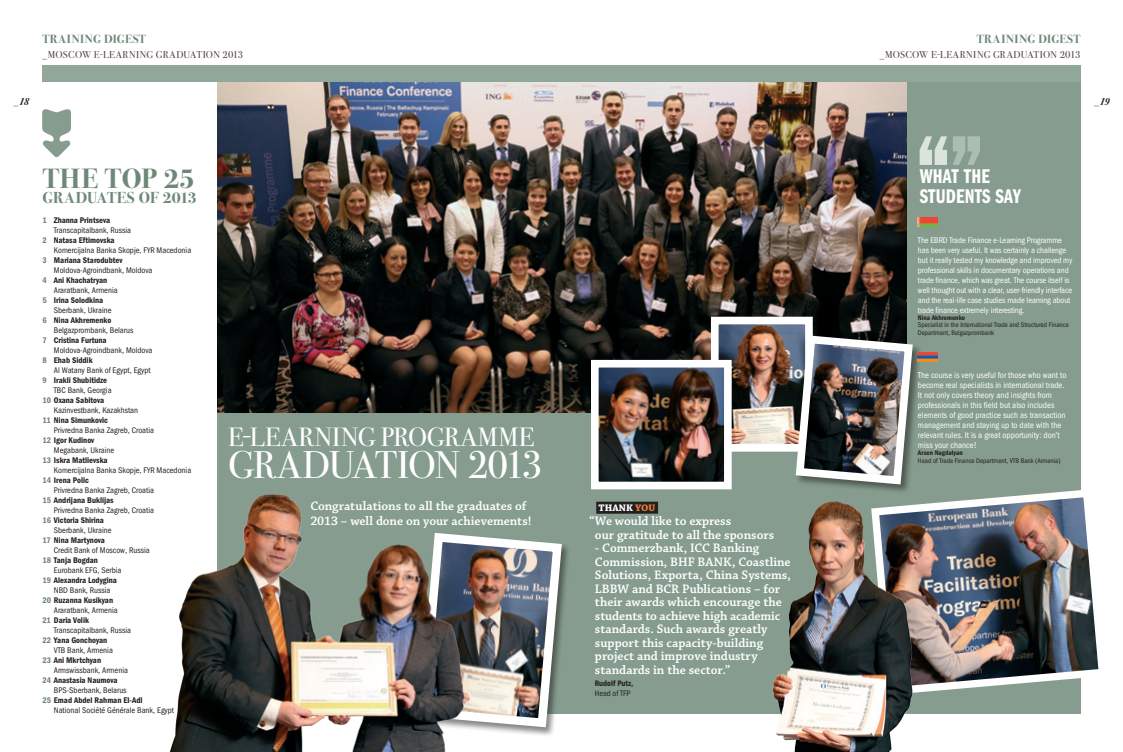
<style>
.page{position:relative;width:1123px;height:752px;background:#fff}
.page>*{position:absolute;margin:0;border:0;box-sizing:border-box;transform-origin:0 0}
.t1{font:38.7px "Bodoni Sev ITC";letter-spacing:-.03em;color:#fff}
.t2{font:700 28px "Bodoni Sev ITC";letter-spacing:.015em;color:#6e8878}
.t3{font:26.5px "Bodoni Sev ITC";letter-spacing:.01em;color:#fff}
.t4{font:20px/20px "Franklin Gothic Demi Cmp ITC";letter-spacing:.01em;color:#fff}
.t5{font:700 16px "Bodoni Sev ITC";letter-spacing:-.005em;color:#6e8878}
.t6{font:600 13px/13.5px "Chaparral Pro";color:#fff}
.t7{font:700 12px "Bodoni Sev ITC";letter-spacing:.04em;color:#6e8878}
.t8{font:10px "Bodoni Sev ITC";letter-spacing:.025em;color:#554247}
.t9{font:700 10px "Chaparral Pro";color:#fff}
.t10{font:italic 700 10px "Bodoni Sev ITC";color:#231f20}
.t11{font:8.5px/10px "Franklin Gothic Book Cond ITC";color:#fff}
.t12{font:8.2px "Franklin Gothic Book Cond ITC";color:#231f20}
.t13{font:8.2px "Franklin Gothic Demi Cond ITC";color:#231f20}
.t14{font:8.2px/10px "Franklin Gothic Book Cond ITC";letter-spacing:-.01em;color:#fff}
.t15{font:8px "Franklin Gothic Demi Cond ITC";color:#231f20}
.t16{font:8px "Franklin Gothic Book Cond ITC";color:#231f20}
.t17{font:6.8px/7.2px "Franklin Gothic Book Cond ITC";color:#231f20}
.t18{font:6.8px "Franklin Gothic Demi Cond ITC";color:#231f20}
.s1{font-family:"Franklin Gothic Book Cmp ITC";font-weight:400;font-style:normal;color:#8c8069}
.s2{color:#6e8878}
.s3{color:#f17d36}
.s4{color:#231f20}
</style>
<div class="page">
<div style="left:217px;top:81px;width:863px;height:632px;background:#859c8e"></div>
<img style="left:217px;top:82px;width:689px;height:330px">
<div style="left:42px;top:66px;width:1038px;height:16px;background:#91a799"></div>
<img style="left:720px;top:325px;width:83px;height:117px">
<div style="left:711px;top:316px;width:101px;height:135px;border:8px solid #fff"></div>
<div style="left:794px;top:334px;width:128px;height:159px;background:#231f20;opacity:.55"></div>
<img style="left:791px;top:331px;width:126px;height:140px">
<img style="left:600px;top:369px;width:122px;height:111px">
<div style="left:591px;top:360px;width:140px;height:129px;border:8px solid #fff"></div>
<img style="left:932px;top:485px;width:167px;height:213px">
<img style="left:918px;top:217px;width:19px;height:10px">
<img style="left:918px;top:352px;width:19px;height:10px">
<svg style="left:919px;top:136px;width:61px;height:29px"></svg>
<div style="left:596px;top:501px;width:62px;height:12px;background:#231f20"></div>
<div style="left:417px;top:531px;width:154px;height:205px;background:#231f20;opacity:.55"></div>
<img style="left:527px;top:531px;width:39px;height:200px">
<img style="left:170px;top:494px;width:357px;height:257px">
<img style="left:749px;top:471px;width:183px;height:280px">
<svg style="left:42px;top:109px;width:29px;height:48px"></svg>
<h3 class="t7" style="left:42px;top:31px;width:105px">TRAINING DIGEST</h3>
<p class="t8" style="left:42px;top:48px;width:202px">_MOSCOW E-LEARNING GRADUATION 2013</p>
<h3 class="t7" style="left:976px;top:31px;width:105px">TRAINING DIGEST</h3>
<p class="t8" style="left:879px;top:48px;width:202px">_MOSCOW E-LEARNING GRADUATION 2013</p>
<p class="t10" style="left:14px;top:95px;width:17px"><span class="s1">_</span>18</p>
<p class="t10" style="left:1094px;top:95px;width:17px"><span class="s1">_</span>19</p>
<h2 class="t2" style="left:43px;top:162px;width:154px">THE TOP 25</h2>
<h3 class="t5" style="left:43px;top:188px;width:156px">GRADUATES OF 2013</h3>
<p class="t13" style="left:43px;top:215px;width:69px"><span class="s2">1</span> Zhanna Printseva</p>
<p class="t12" style="left:54px;top:225px;width:79px">Transcapitalbank, Russia</p>
<p class="t13" style="left:43px;top:235px;width:74px"><span class="s2">2</span> Natasa Eftimovska</p>
<p class="t12" style="left:54px;top:245px;width:139px">Komercijalna Banka Skopje, FYR Macedonia</p>
<p class="t13" style="left:43px;top:255px;width:81px"><span class="s2">3</span> Mariana Starodubtev</p>
<p class="t12" style="left:54px;top:265px;width:100px">Moldova-Agroindbank, Moldova</p>
<p class="t13" style="left:43px;top:275px;width:66px"><span class="s2">4</span> Ani Khachatryan</p>
<p class="t12" style="left:54px;top:285px;width:65px">Araratbank, Armenia</p>
<p class="t13" style="left:43px;top:295px;width:62px"><span class="s2">5</span> Irina Solodkina</p>
<p class="t12" style="left:54px;top:305px;width:59px">Sberbank, Ukraine</p>
<p class="t13" style="left:43px;top:315px;width:70px"><span class="s2">6</span> Nina Akhremenko</p>
<p class="t12" style="left:54px;top:325px;width:81px">Belgazprombank, Belarus</p>
<p class="t13" style="left:43px;top:335px;width:66px"><span class="s2">7</span> Cristina Furtuna</p>
<p class="t12" style="left:54px;top:345px;width:100px">Moldova-Agroindbank, Moldova</p>
<p class="t13" style="left:43px;top:355px;width:52px"><span class="s2">8</span> Ehab Siddik</p>
<p class="t12" style="left:54px;top:365px;width:98px">Al Watany Bank of Egypt, Egypt</p>
<p class="t13" style="left:43px;top:375px;width:66px"><span class="s2">9</span> Irakli Shubitidze</p>
<p class="t12" style="left:54px;top:385px;width:59px">TBC Bank, Georgia</p>
<p class="t13" style="left:43px;top:395px;width:63px"><span class="s2">10</span> Oxana Sabitova</p>
<p class="t12" style="left:54px;top:405px;width:86px">Kazinvestbank, Kazakhstan</p>
<p class="t13" style="left:43px;top:415px;width:67px"><span class="s2">11</span> Nina Simunkovic</p>
<p class="t12" style="left:54px;top:425px;width:102px">Privredna Banka Zagreb, Croatia</p>
<p class="t13" style="left:43px;top:435px;width:53px"><span class="s2">12</span> Igor Kudinov</p>
<p class="t12" style="left:54px;top:445px;width:62px">Megabank, Ukraine</p>
<p class="t13" style="left:43px;top:455px;width:67px"><span class="s2">13</span> Iskra Matlievska</p>
<p class="t12" style="left:54px;top:465px;width:139px">Komercijalna Banka Skopje, FYR Macedonia</p>
<p class="t13" style="left:43px;top:475px;width:48px"><span class="s2">14</span> Irena Polic</p>
<p class="t12" style="left:54px;top:485px;width:102px">Privredna Banka Zagreb, Croatia</p>
<p class="t13" style="left:43px;top:495px;width:73px"><span class="s2">15</span> Andrijana Buklijas</p>
<p class="t12" style="left:54px;top:505px;width:102px">Privredna Banka Zagreb, Croatia</p>
<p class="t13" style="left:43px;top:515px;width:63px"><span class="s2">16</span> Victoria Shirina</p>
<p class="t12" style="left:54px;top:525px;width:59px">Sberbank, Ukraine</p>
<p class="t13" style="left:43px;top:535px;width:64px"><span class="s2">17</span> Nina Martynova</p>
<p class="t12" style="left:54px;top:545px;width:97px">Credit Bank of Moscow, Russia</p>
<p class="t13" style="left:43px;top:555px;width:57px"><span class="s2">18</span> Tanja Bogdan</p>
<p class="t12" style="left:54px;top:565px;width:69px">Eurobank EFG, Serbia</p>
<p class="t13" style="left:43px;top:575px;width:76px"><span class="s2">19</span> Alexandra Lodygina</p>
<p class="t12" style="left:54px;top:585px;width:58px">NBD Bank, Russia</p>
<p class="t13" style="left:43px;top:595px;width:72px"><span class="s2">20</span> Ruzanna Kusikyan</p>
<p class="t12" style="left:54px;top:605px;width:65px">Araratbank, Armenia</p>
<p class="t13" style="left:43px;top:615px;width:48px"><span class="s2">21</span> Daria Volik</p>
<p class="t12" style="left:54px;top:625px;width:79px">Transcapitalbank, Russia</p>
<p class="t13" style="left:43px;top:635px;width:66px"><span class="s2">22</span> Yana Gonchoyan</p>
<p class="t12" style="left:54px;top:645px;width:61px">VTB Bank, Armenia</p>
<p class="t13" style="left:43px;top:655px;width:60px"><span class="s2">23</span> Ani Mkrtchyan</p>
<p class="t12" style="left:54px;top:665px;width:76px">Armswissbank, Armenia</p>
<p class="t13" style="left:43px;top:675px;width:76px"><span class="s2">24</span> Anastasia Naumova</p>
<p class="t12" style="left:54px;top:685px;width:74px">BPS-Sberbank, Belarus</p>
<p class="t13" style="left:43px;top:695px;width:102px"><span class="s2">25</span> Emad Abdel Rahman El-Adl</p>
<p class="t12" style="left:54px;top:705px;width:122px">National Société Générale Bank, Egypt</p>
<h3 class="t3" style="left:228px;top:420px;width:307px">E-LEARNING PROGRAMM E</h3>
<h1 class="t1" style="left:228px;top:441px;width:316px">GRADUATION 2013</h1>
<h3 class="t6" style="left:310px;top:499px;width:223px;line-height:14.2px">Congratulations to all the graduates of<br>2013 – well done on your achievements!</h3>
<p class="t9" style="left:598px;top:502px;width:61px">THANK <span class="s3">YOU</span><span class="s4">.</span></p>
<h3 class="t6" style="left:595px;top:514px;width:181px;text-indent:-6px">“We would like to express<br>our gratitude to all the sponsors</h3>
<p class="t6" style="left:595px;top:541px;width:197px">- Commerzbank, ICC Banking<br>Commission, BHF BANK, Coastline<br>Solutions, Exporta, China Systems,<br>LBBW and BCR Publications – for their awards which encourage the students to achieve high academic standards. Such awards greatly support this capacity-building project and improve industry standards in the sector.”</p>
<p class="t15" style="left:595px;top:678px;width:40px">Rudolf Putz,</p>
<p class="t16" style="left:595px;top:688px;width:37px">Head of TFP</p>
<h3 class="t4" style="left:919px;top:166px;width:103px">WHAT THE<br>STUDENTS SAY</h3>
<p class="t14" style="left:918px;top:235px;width:156px">The EBRD Trade Finance e-Learning Programme has been very useful. It was certainly a challenge but it really tested my knowledge and improved my professional skills in documentary operations and trade finance, which was great. The course itself is well thought out with a clear, user-friendly interface and the real-life case studies made learning about trade finance extremely interesting.</p>
<p class="t18" style="left:918px;top:313px;width:49px">Nina Akhremenko</p>
<p class="t17" style="left:918px;top:321px;width:152px">Specialist in the International Trade and Structured Finance<br>Department, Belgazprombank</p>
<p class="t11" style="left:918px;top:370px;width:150px">The course is very useful for those who want to become real specialists in international trade.<br>It not only covers theory and insights from professionals in this field but also includes elements of good practice such as transaction management and staying up to date with the relevant rules. It is a great opportunity: don’t miss your chance!</p>
<p class="t18" style="left:918px;top:448px;width:46px">Arsen Nagdalyan</p>
<p class="t17" style="left:918px;top:456px;width:144px">Head of Trade Finance Department, VTB Bank (Armenia)</p>
</div>
